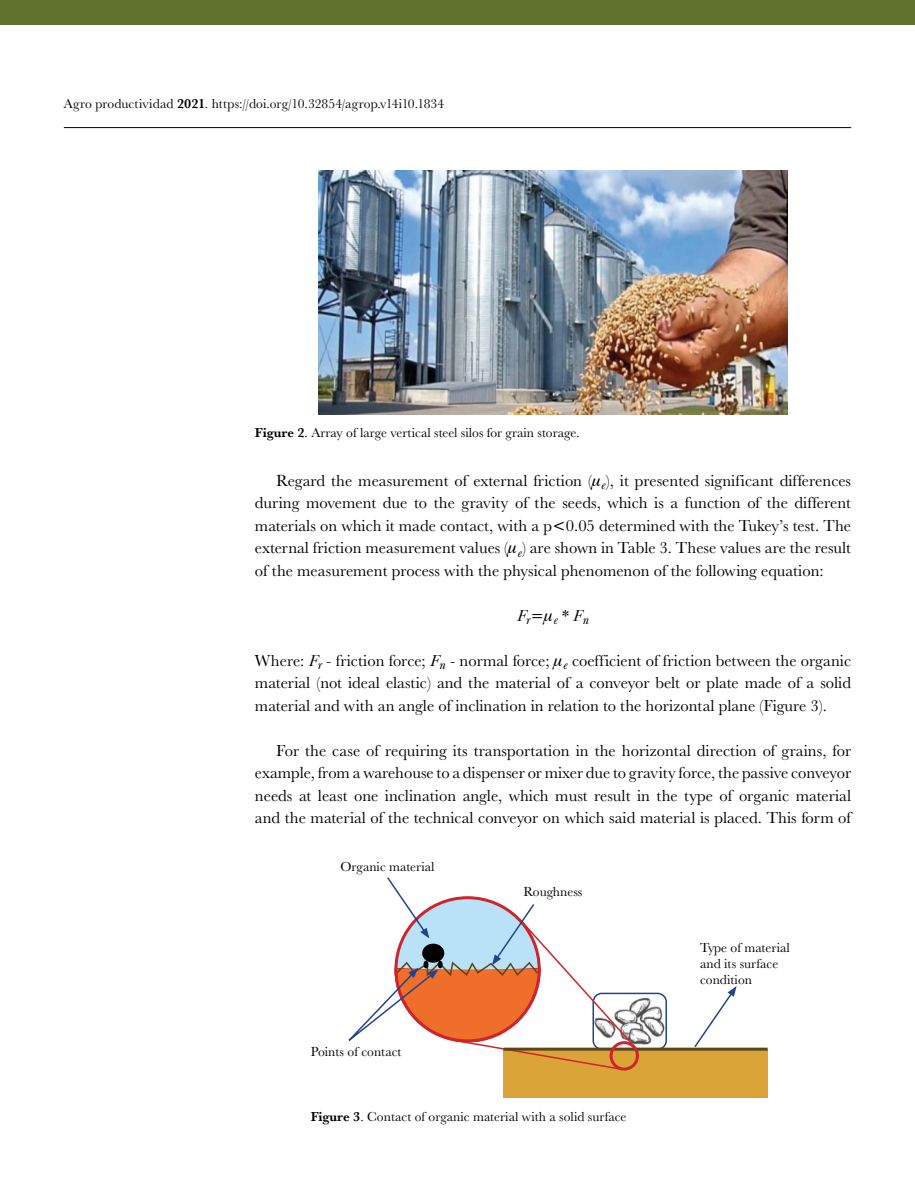
<style>
.page{position:relative;width:915px;height:1191px;background:#fff}
.page>*{position:absolute;margin:0;border:0;box-sizing:border-box;transform-origin:0 0}
.t1{font:16.5px/22.5px "Baskerville URW";color:#000;text-align:justify}
.t2{font:italic 16.5px "Baskerville URW";color:#000}
.t3{font:13.5px/16.2px "Baskerville URW";color:#000}
.t4{font:italic 13.2px "Baskerville URW";color:#000}
.s1{font-weight:700}
.s2{font-style:italic}
</style>
<div class="page">
<hr style="left:64px;top:127px;width:786px;height:1px;background:#000">
<div style="left:0;top:0;width:914px;height:24px;background:#60722b"></div>
<img style="left:319px;top:170px;width:468px;height:244px">
<div style="left:503px;top:1049px;width:264px;height:49px;background:#dba438"></div>
<img style="left:638px;top:995px;width:28px;height:52px">
<div style="left:592px;top:992px;width:74px;height:58px;border:2px solid #23438d;border-radius:9px"></div>
<hr style="left:503px;top:1047px;width:264px;height:3px;background:#5a461b">
<svg style="left:348px;top:877px;width:290px;height:194px"></svg>
<svg style="left:692px;top:986px;width:44px;height:62px"></svg>
<p class="t3" style="left:64px;top:95px;width:382px">Agro productividad <span class="s1">2021</span>. https://doi.org/10.32854/agrop.v14i10.1834</p>
<p class="t3" style="left:255px;top:424px;width:326px"><span class="s1">Figure 2</span>. Array of large vertical steel silos for grain storage.</p>
<p class="t1" style="left:255px;top:468px;width:597px;text-indent:21px">Regard the measurement of external friction ( <sub>e</sub>), it presented significant differences during movement due to the gravity of the seeds, which is a function of the different materials on which it made contact, with a p 0.05 determined with the Tukey’s test. The external friction measurement values ( <sub>e</sub>) are shown in Table 3. These values are the result of the measurement process with the physical phenomenon of the following equation:</p>
<p class="t2" style="left:517px;top:606px;width:15px">F<sub>r</sub></p>
<p class="t4" style="left:553px;top:612px;width:37px">e <sup>*</sup> <sup>F</sup>n</p>
<p class="t1" style="left:255px;top:648px;width:597px">Where: <span class="s2">F</span><sub>r</sub> - friction force; <span class="s2">F</span><sub>n</sub> - normal force; <sub>e</sub> coefficient of friction between the organic material (not ideal elastic) and the material of a conveyor belt or plate made of a solid material and with an angle of inclination in relation to the horizontal plane (Figure 3).</p>
<p class="t1" style="left:255px;top:738px;width:597px;text-indent:21px">For the case of requiring its transportation in the horizontal direction of grains, for example, from a warehouse to a dispenser or mixer due to gravity force, the passive conveyor needs at least one inclination angle, which must result in the type of organic material and the material of the technical conveyor on which said material is placed. This form of</p>
<p class="t3" style="left:340px;top:858px;width:96px">Organic material</p>
<p class="t3" style="left:310px;top:1042px;width:92px">Points of contact</p>
<p class="t3" style="left:523px;top:882px;width:60px">Roughness</p>
<p class="t3" style="left:310px;top:1108px;width:317px"><span class="s1">Figure 3</span>. Contact of organic material with a solid surface</p>
<p class="t3" style="left:699px;top:938px;width:91px">Type of material and its surface condition</p>
</div>
